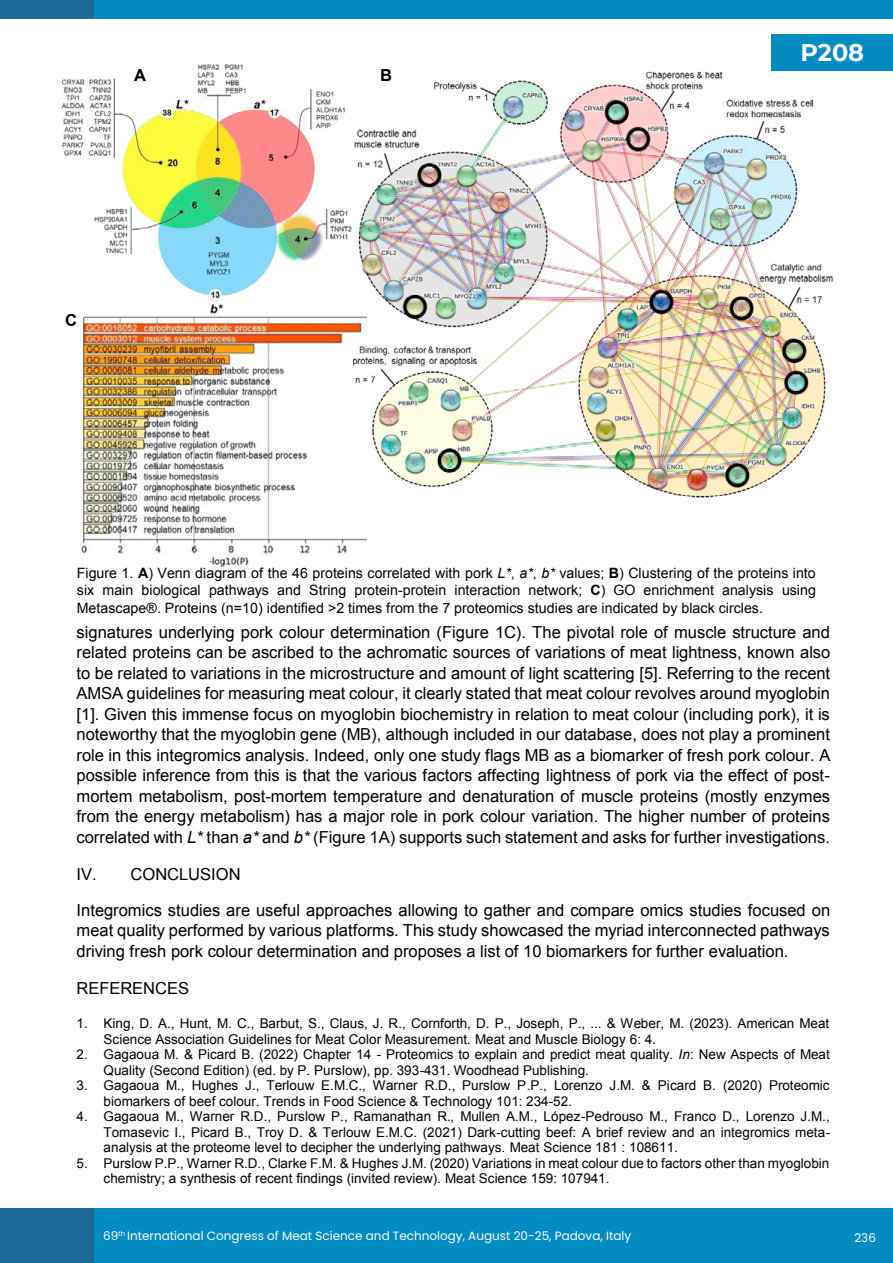
<style>
.page{position:relative;width:893px;height:1263px;background:#fff}
.page>*{position:absolute;margin:0;border:0;box-sizing:border-box;transform-origin:0 0}
.t1{font:700 24px "Montserrat";color:#fff}
.t2{font:16.5px/20.5px "Arial";color:#000}
.t3{font:700 16.5px "Arial";color:#000}
.t4{font:14.25px/17.7px "Arial";color:#000;text-align:justify}
.t5{font:13.5px/15.5px "Arial";letter-spacing:.005em;color:#000}
.t6{font:12px "Poppins";color:#fff}
.s1{font-weight:700}
.s2{font-style:italic}
</style>
<div class="page">
<img style="left:80px;top:329px;width:286px;height:235px">
<img style="left:80px;top:323px;width:249px;height:6px">
<img style="left:61px;top:64px;width:268px;height:259px">
<img style="left:329px;top:67px;width:510px;height:435px">
<div style="left:94px;top:0;width:799px;height:19px;background:#008bc1"></div>
<div style="left:0;top:0;width:94px;height:19px;background:#1a6996"></div>
<div style="left:94px;top:1209px;width:799px;height:54px;background:#008bc1"></div>
<div style="left:0;top:1209px;width:94px;height:54px;background:#1a6996"></div>
<div style="left:772px;top:34px;width:121px;height:36px;background:#008bc1"></div>
<p class="t3" style="left:134px;top:64px;width:13px">A</p>
<p class="t3" style="left:380px;top:64px;width:13px">B</p>
<p class="t3" style="left:65px;top:309px;width:13px">C</p>
<h1 class="t1" style="left:800px;top:35px;width:65px">P208</h1>
<p class="t4" style="left:77px;top:564px;width:741px">Figure 1. <span class="s1">A</span>) Venn diagram of the 46 proteins correlated with pork <span class="s2">L*</span>, <span class="s2">a*</span>, <span class="s2">b*</span> values; <span class="s1">B</span>) Clustering of the proteins into six main biological pathways and String protein-protein interaction network; <span class="s1">C</span>) GO enrichment analysis using Metascape®. Proteins (n=10) identified &gt;2 times from the 7 proteomics studies are indicated by black circles.</p>
<p class="t2" style="left:76px;top:622px;width:755px;text-align:justify">signatures underlying pork colour determination (Figure 1C). The pivotal role of muscle structure and related proteins can be ascribed to the achromatic sources of variations of meat lightness, known also to be related to variations in the microstructure and amount of light scattering [5]. Referring to the recent AMSA guidelines for measuring meat colour, it clearly stated that meat colour revolves around myoglobin [1]. Given this immense focus on myoglobin biochemistry in relation to meat colour (including pork), it is noteworthy that the myoglobin gene (MB), although included in our database, does not play a prominent role in this integromics analysis. Indeed, only one study flags MB as a biomarker of fresh pork colour. A possible inference from this is that the various factors affecting lightness of pork via the effect of post&shy;mortem metabolism, post-mortem temperature and denaturation of muscle proteins (mostly enzymes from the energy metabolism) has a major role in pork colour variation. The higher number of proteins correlated with <span class="s2">L*</span> than <span class="s2">a*</span> and <span class="s2">b*</span> (Figure 1A) supports such statement and asks for further investigations.</p>
<p class="t2" style="left:76px;top:856px;width:755px;line-height:35.8px">IV. CONCLUSION<br>Integromics studies are useful approaches allowing to gather and compare omics studies focused on</p>
<p class="t2" style="left:77px;top:920px;width:755px">meat quality performed by various platforms. This study showcased the myriad interconnected pathways driving fresh pork colour determination and proposes a list of 10 biomarkers for further evaluation.</p>
<p class="t2" style="left:76px;top:978px;width:114px">REFERENCES</p>
<p class="t5" style="left:104px;top:1016px;width:727px;text-indent:-27px">1. King, D. A., Hunt, M. C., Barbut, S., Claus, J. R., Cornforth, D. P., Joseph, P., ... &amp; Weber, M. (2023). American Meat<br>Science Association Guidelines for Meat Color Measurement. Meat and Muscle Biology 6: 4.</p>
<p class="t5" style="left:104px;top:1047px;width:728px;text-indent:-27px">2. Gagaoua M. &amp; Picard B. (2022) Chapter 14 - Proteomics to explain and predict meat quality. <span class="s2">In</span>: New Aspects of Meat<br>Quality (Second Edition) (ed. by P. Purslow), pp. 393-431. Woodhead Publishing.</p>
<p class="t5" style="left:104px;top:1078px;width:727px;text-indent:-27px">3. Gagaoua M., Hughes J., Terlouw E.M.C., Warner R.D., Purslow P.P., Lorenzo J.M. &amp; Picard B. (2020) Proteomic biomarkers of beef colour. Trends in Food Science &amp; Technology 101: 234-52.</p>
<p class="t5" style="left:104px;top:1109px;width:728px;text-align:justify;text-indent:-27px">4. Gagaoua M., Warner R.D., Purslow P., Ramanathan R., Mullen A.M., López-Pedrouso M., Franco D., Lorenzo J.M., Tomasevic I., Picard B., Troy D. &amp; Terlouw E.M.C. (2021) Dark-cutting beef: A brief review and an integromics meta&shy;analysis at the proteome level to decipher the underlying pathways. Meat Science 181 : 108611.</p>
<p class="t5" style="left:104px;top:1155px;width:727px;text-indent:-27px">5. Purslow P.P., Warner R.D., Clarke F.M. &amp; Hughes J.M. (2020) Variations in meat colour due to factors other than myoglobin chemistry; a synthesis of recent findings (invited review). Meat Science 159: 107941.</p>
<p class="t6" style="left:103px;top:1228px;width:530px">69<sup>th</sup> International Congress of Meat Science and Technology, August 20-25, Padova, Italy</p>
<p class="t6" style="left:854px;top:1231px;width:23px">236</p>
</div>
